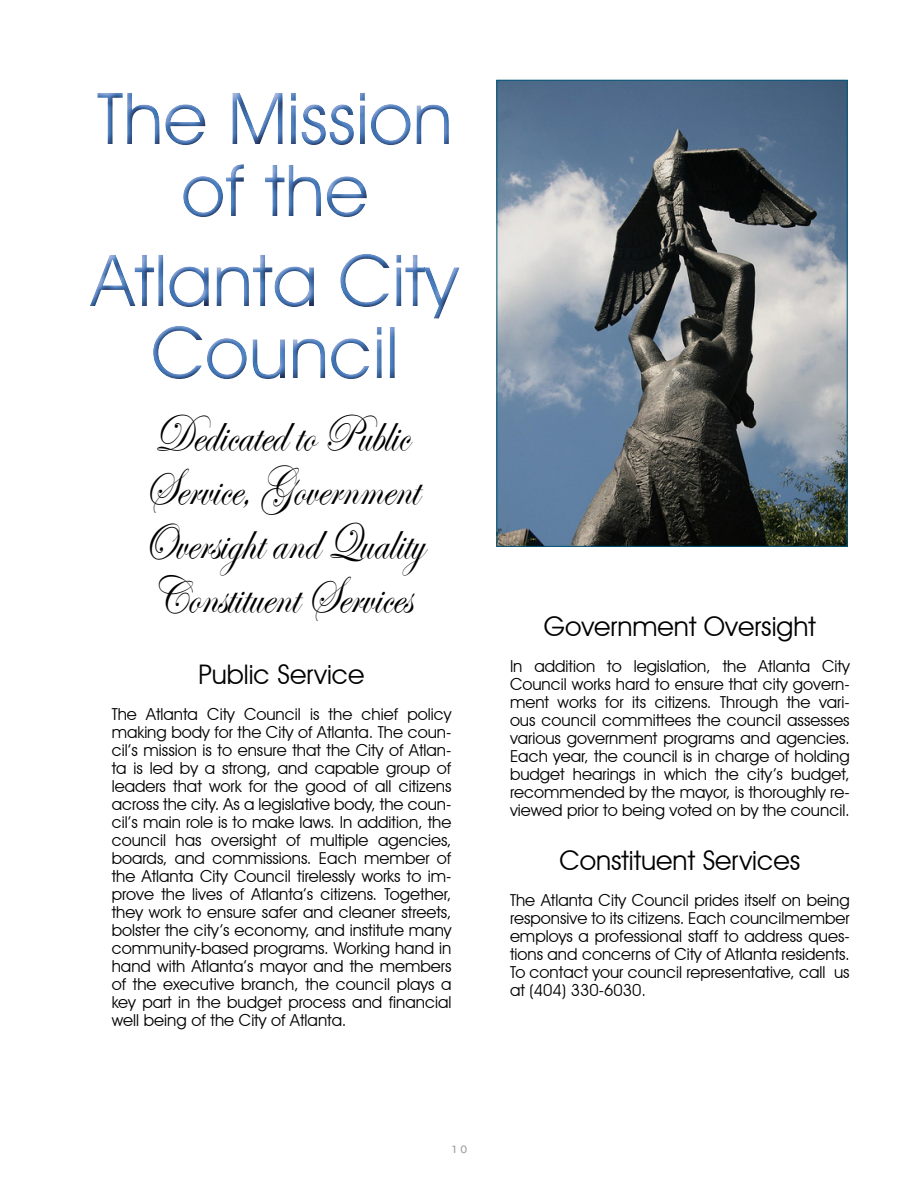
<style>
.page{position:relative;width:918px;height:1188px;background:#fff}
.page>*{position:absolute;margin:0;border:0;box-sizing:border-box;transform-origin:0 0}
.t1{font:54px/54px "Edwardian Script ITC";color:#000;scale:.83 1}
.t2{font:27px "Avant Garde IT Cby BT";color:#000}
.t3{font:16.5px/18px "Avant Garde IT Cby BT";color:#000;text-align:justify}
.t4{font:15px "Delicious";color:#9a9c9e}
</style>
<div class="page">
<img style="left:498px;top:82px;width:348px;height:463px">
<img style="left:97px;top:93px;width:352px;height:52px">
<img style="left:183px;top:164px;width:184px;height:53px">
<img style="left:90px;top:254px;width:370px;height:65px">
<img style="left:153px;top:326px;width:242px;height:53px">
<h1 class="t1" style="left:139px;top:409px;width:345px">Dedicated to Public<br>Service, Government<br>Oversight and Quality<br>Constituent Services</h1>
<h2 class="t2" style="left:199px;top:658px;width:168px">Public Service</h2>
<p class="t3" style="left:112px;top:705px;width:341px">The Atlanta City Council is the chief policy making body for the City of Atlanta. The coun&shy;cil’s mission is to ensure that the City of Atlan&shy;ta is led by a strong, and capable group of leaders that work for the good of all citizens across the city. As a legislative body, the coun&shy;cil’s main role is to make laws. In addition, the council has oversight of multiple agencies, boards, and commissions. Each member of the Atlanta City Council tirelessly works to im&shy;prove the lives of Atlanta’s citizens. Together, they work to ensure safer and cleaner streets, bolster the city’s economy, and institute many community-based programs. Working hand in hand with Atlanta’s mayor and the members of the executive branch, the council plays a key part in the budget process and financial well being of the City of Atlanta.</p>
<h2 class="t2" style="left:544px;top:610px;width:274px">Government Oversight</h2>
<p class="t3" style="left:510px;top:657px;width:341px">In addition to legislation, the Atlanta City Council works hard to ensure that city govern&shy;ment works for its citizens. Through the vari&shy;ous council committees the council assesses various government programs and agencies.<br>Each year, the council is in charge of holding budget hearings in which the city’s budget, recommended by the mayor, is thoroughly re&shy;viewed prior to being voted on by the council.</p>
<h2 class="t2" style="left:559px;top:844px;width:243px">Constituent Services</h2>
<p class="t3" style="left:510px;top:891px;width:341px">The Atlanta City Council prides itself on being responsive to its citizens. Each councilmember employs a professional staff to address ques&shy;tions and concerns of City of Atlanta residents.<br>To contact your council representative, call us at (404) 330-6030.</p>
<p class="t4" style="left:451px;top:1139px;width:18px">10</p>
</div>
